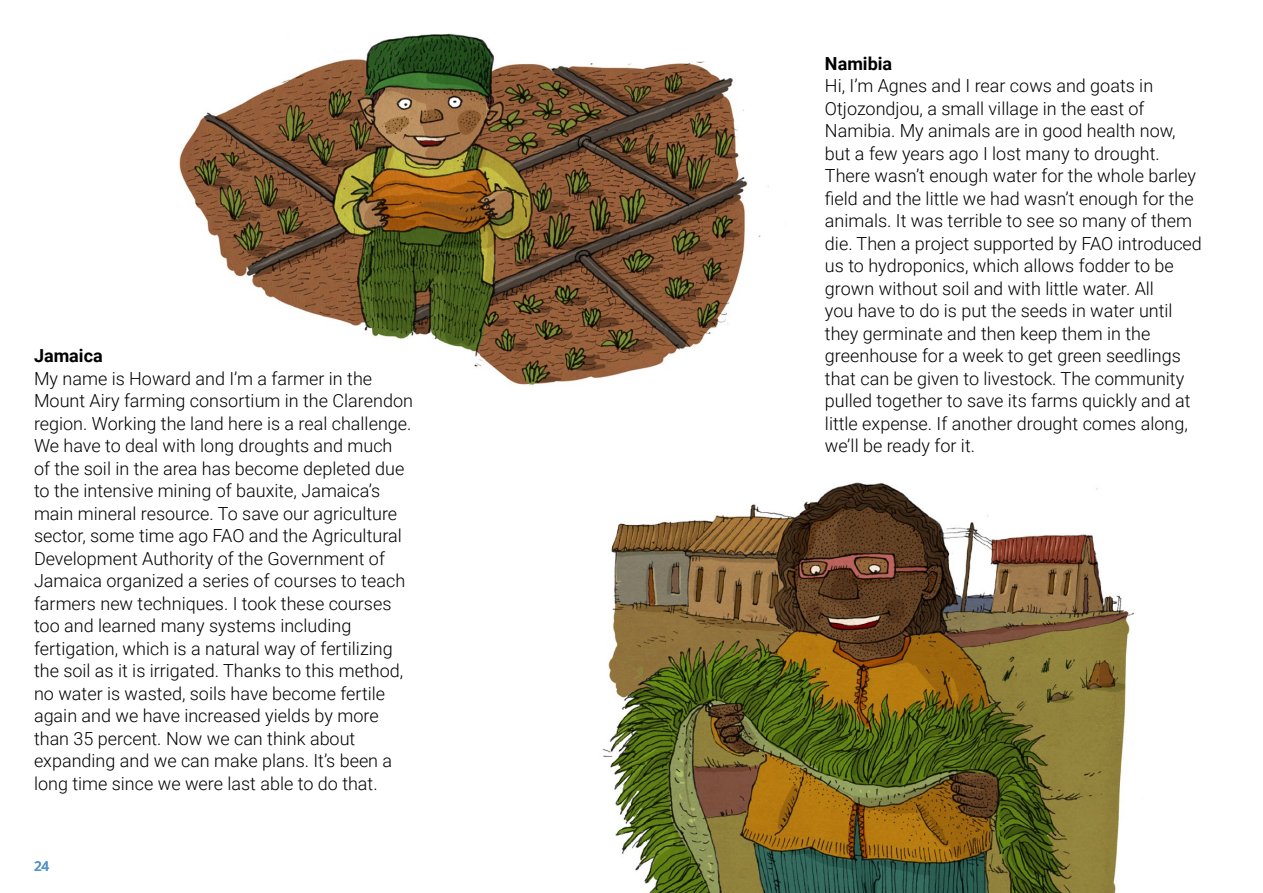
<style>
.page{position:relative;width:1263px;height:893px;background:#fff}
.page>*{position:absolute;margin:0;border:0;box-sizing:border-box;transform-origin:0 0}
.t1{font:300 18px/22.5px "Roboto";color:#000}
.t2{font:700 18px "Roboto";color:#000}
.t3{font:600 13.5px "Open Sans";color:#5391c6}
</style>
<div class="page">
<img style="left:179px;top:34px;width:590px;height:351px">
<img style="left:602px;top:482px;width:532px;height:411px">
<p class="t2" style="left:34px;top:343px;width:70px">Jamaica</p>
<p class="t1" style="left:34px;top:366px;width:380px">My name is Howard and I’m a farmer in the Mount Airy farming consortium in the Clarendon region. Working the land here is a real challenge.<br>We have to deal with long droughts and much of the soil in the area has become depleted due to the intensive mining of bauxite, Jamaica’s main mineral resource. To save our agriculture sector, some time ago FAO and the Agricultural Development Authority of the Government of Jamaica organized a series of courses to teach farmers new techniques. I took these courses too and learned many systems including fertigation, which is a natural way of fertilizing the soil as it is irrigated. Thanks to this method, no water is wasted, soils have become fertile again and we have increased yields by more than 35 percent. Now we can think about expanding and we can make plans. It’s been a long time since we were last able to do that.</p>
<p class="t3" style="left:34px;top:856px;width:17px">24</p>
<p class="t2" style="left:825px;top:51px;width:69px">Namibia</p>
<p class="t1" style="left:825px;top:74px;width:378px">Hi, I’m Agnes and I rear cows and goats in Otjozondjou, a small village in the east of Namibia. My animals are in good health now, but a few years ago I lost many to drought.<br>There wasn’t enough water for the whole barley field and the little we had wasn’t enough for the animals. It was terrible to see so many of them die. Then a project supported by FAO introduced us to hydroponics, which allows fodder to be grown without soil and with little water. All<br>you have to do is put the seeds in water until they germinate and then keep them in the greenhouse for a week to get green seedlings that can be given to livestock. The community pulled together to save its farms quickly and at little expense. If another drought comes along, we’ll be ready for it.</p>
</div>
